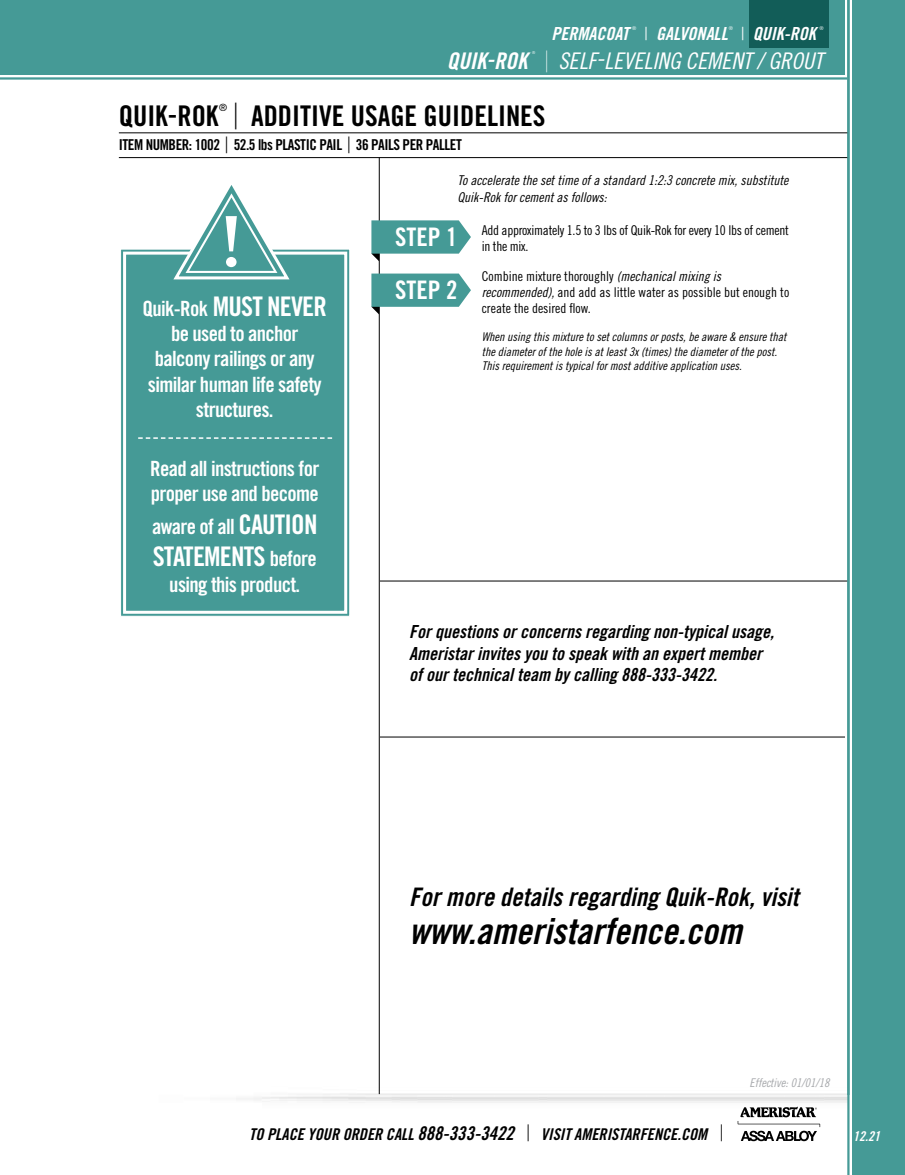
<style>
.page{position:relative;width:905px;height:1175px;background:#fff}
.page>*{position:absolute;margin:0;border:0;box-sizing:border-box;transform-origin:0 0}
.t1{font:36px "Trade Gothic LT Std Bd Cn 20 Obl";color:#000}
.t2{font:28.5px "Trade Gothic LT Std Bd Cn 20";color:#000}
.t3{font:27px "Trade Gothic LT Std Bd Cn 20";letter-spacing:-.03em;color:#fff}
.t4{font:25.5px "Trade Gothic LT Std Bd Cn 20 Obl";color:#000}
.t5{font:25.5px/53.1px "Trade Gothic LT Std Bd Cn 20";color:#fff}
.t6{font:22.95px "Trade Gothic LT Std Cn 18 Obl";color:#fff}
.t7{font:22.95px "Trade Gothic LT Std Bd Cn 20 Obl";color:#fff}
.t8{font:21px/25.2px "Trade Gothic LT Std Bd Cn 20";letter-spacing:-.03em;color:#fff;text-align:center}
.t9{font:18px/21.6px "Trade Gothic LT Std Bd Cn 20 Obl";color:#000}
.t10{font:18px "Trade Gothic LT Std Bd Cn 20 Obl";color:#fff}
.t11{font:16.2px "Trade Gothic LT Std Bd Cn 20 Obl";color:#000}
.t12{font:15px "Trade Gothic LT Std Bd Cn 20";letter-spacing:-.03em;color:#000}
.t13{font:13.5px/16.2px "Trade Gothic LT Std Cn 18";color:#000}
.t14{font:13.5px/16.2px "Trade Gothic LT Std Cn 18 Obl";color:#000}
.t15{font:13.5px/16.2px "Trade Gothic LT Std Cn 18";letter-spacing:-.02em;color:#000}
.t16{font:13.5px "Trade Gothic LT Std Bd Cn 20 Obl";color:#fff}
.t17{font:12px/14.4px "Trade Gothic LT Std Cn 18 Obl";color:#000}
.t18{font:12px "Trade Gothic LT Std Cn 18 Obl";color:#a7a9ac}
.t19{font:9.9px "Trade Gothic LT Std";color:#000}
.t20{font:300 5.25px "Trade Gothic LT Std";color:#fff}
.t21{font:300 4.05px "Trade Gothic LT Std";color:#fff}
.s1{font-family:"Trade Gothic LT Std";font-weight:300}
.s2{font-family:"Trade Gothic LT Std";font-weight:300;font-size:29.4px}
.s3{font-family:"Trade Gothic LT Std";font-weight:300;font-size:36px}
.s4{font-family:"Trade Gothic LT Std Cn 18";font-size:22.5px}
.s5{font-size:21px}
.s6{font-size:27px}
.s7{font-family:"Trade Gothic LT Std Cn 18 Obl"}
.s8{font-size:18.9px}
.s9{font-family:"Trade Gothic LT Std";font-weight:300;font-size:22.65px}
</style>
<div class="page">
<div style="left:0;top:0;width:845px;height:75px;background:#459a96"></div>
<hr style="left:0;top:77px;width:847px;height:3px;background:#459a96">
<div style="left:749px;top:0;width:79px;height:48px;background:#125d58"></div>
<svg style="left:846px;top:0;width:4px;height:1174px"></svg>
<div style="left:852px;top:0;width:52px;height:1174px;background:#459a96"></div>
<svg style="left:737px;top:1106px;width:83px;height:35px"></svg>
<div style="left:121px;top:249px;width:229px;height:368px;background:#459a96"></div>
<div style="left:123px;top:252px;width:224px;height:362px;border:3px solid #fff"></div>
<hr style="left:119px;top:132px;width:728px;height:1px;background:#000">
<hr style="left:119px;top:157px;width:728px;height:1px;background:#000">
<hr style="left:379px;top:157px;width:1px;height:937px;background:#000">
<hr style="left:380px;top:736px;width:465px;height:1px;background:#000">
<hr style="left:380px;top:580px;width:467px;height:1px;background:#000">
<svg style="left:171px;top:185px;width:121px;height:97px"></svg>
<svg style="left:138px;top:437px;width:194px;height:2px"></svg>
<svg style="left:371px;top:220px;width:100px;height:41px"></svg>
<svg style="left:371px;top:273px;width:100px;height:41px"></svg>
<h3 class="t10" style="left:551px;top:23px;width:79px">PERMACOAT</h3>
<p class="t20" style="left:632px;top:25px;width:6px">®</p>
<h3 class="t10" style="left:644px;top:23px;width:85px"><span class="s1">|</span> GALVONALL</h3>
<p class="t20" style="left:728px;top:25px;width:6px">®</p>
<h3 class="t10" style="left:741px;top:23px;width:76px"><span class="s1">|</span> QUIK-ROK</h3>
<p class="t20" style="left:819px;top:25px;width:6px">®</p>
<h3 class="t7" style="left:447px;top:47px;width:82px">QUIK-ROK</h3>
<p class="t21" style="left:532px;top:51px;width:5px">®</p>
<h3 class="t6" style="left:545px;top:47px;width:279px"><span class="s2">|</span> SELF-LEVELING CEMENT / GROUT</h3>
<h2 class="t2" style="left:119px;top:98px;width:101px">QUIK-ROK</h2>
<p class="t19" style="left:219px;top:101px;width:9px">®</p>
<h2 class="t2" style="left:233px;top:98px;width:313px"><span class="s3">|</span> ADDITIVE USAGE GUIDELINES</h2>
<p class="t12" style="left:119px;top:136px;width:344px">ITEM NUMBER: 1002 <span class="s4">|</span> 52.5 lbs PLASTIC PAIL <span class="s4">|</span> 36 PAILS PER PALLET</p>
<h3 class="t3" style="left:143px;top:290px;width:186px"><span class="s5">Quik-Rok</span> MUST NEVER</h3>
<h3 class="t8" style="left:148px;top:321px;width:175px">be used to anchor balcony railings or any similar human life safety structures.</h3>
<h3 class="t8" style="left:150px;top:455px;width:171px;text-align:left">Read all instructions for proper use and become</h3>
<h3 class="t8" style="left:152px;top:514px;width:167px">aware of all <span class="s6">CAUTION</span></h3>
<h3 class="t3" style="left:153px;top:540px;width:166px">STATEMENTS <span class="s5">before</span></h3>
<h3 class="t8" style="left:169px;top:571px;width:132px">using this product.</h3>
<p class="t14" style="left:457px;top:173px;width:332px">To accelerate the set time of a standard 1:2:3 concrete mix, substitute<br>Quik-Rok for cement as follows:</p>
<h3 class="t5" style="left:395px;top:210px;width:64px">STEP 1<br>STEP 2</h3>
<p class="t15" style="left:481px;top:222px;width:309px">Add approximately 1.5 to 3 lbs of Quik-Rok for every 10 lbs of cement in the mix.</p>
<p class="t13" style="left:481px;top:268px;width:309px">Combine mixture thoroughly <span class="s7">(mechanical mixing is recommended),</span> and add as little water as possible but enough to create the desired flow.</p>
<p class="t17" style="left:481px;top:330px;width:306px">When using this mixture to set columns or posts, be aware &amp; ensure that the diameter of the hole is at least 3x (times) the diameter of the post.<br>This requirement is typical for most additive application uses.</p>
<h3 class="t9" style="left:409px;top:621px;width:366px">For questions or concerns regarding non-typical usage,<br>Ameristar invites you to speak with an expert member of our technical team by calling 888-333-3422.</h3>
<h3 class="t4" style="left:409px;top:881px;width:391px">For more details regarding Quik-Rok, visit</h3>
<h1 class="t1" style="left:409px;top:909px;width:334px">www.ameristarfence.com</h1>
<p class="t18" style="left:749px;top:1075px;width:81px">Effective: 01/01/18</p>
<h3 class="t11" style="left:249px;top:1123px;width:476px">TO PLACE YOUR ORDER CALL <span class="s8">888-333-3422</span> <span class="s9">|</span> VISIT AMERISTARFENCE.COM <span class="s9">|</span></h3>
<p class="t16" style="left:853px;top:1128px;width:28px">12.21</p>
</div>
